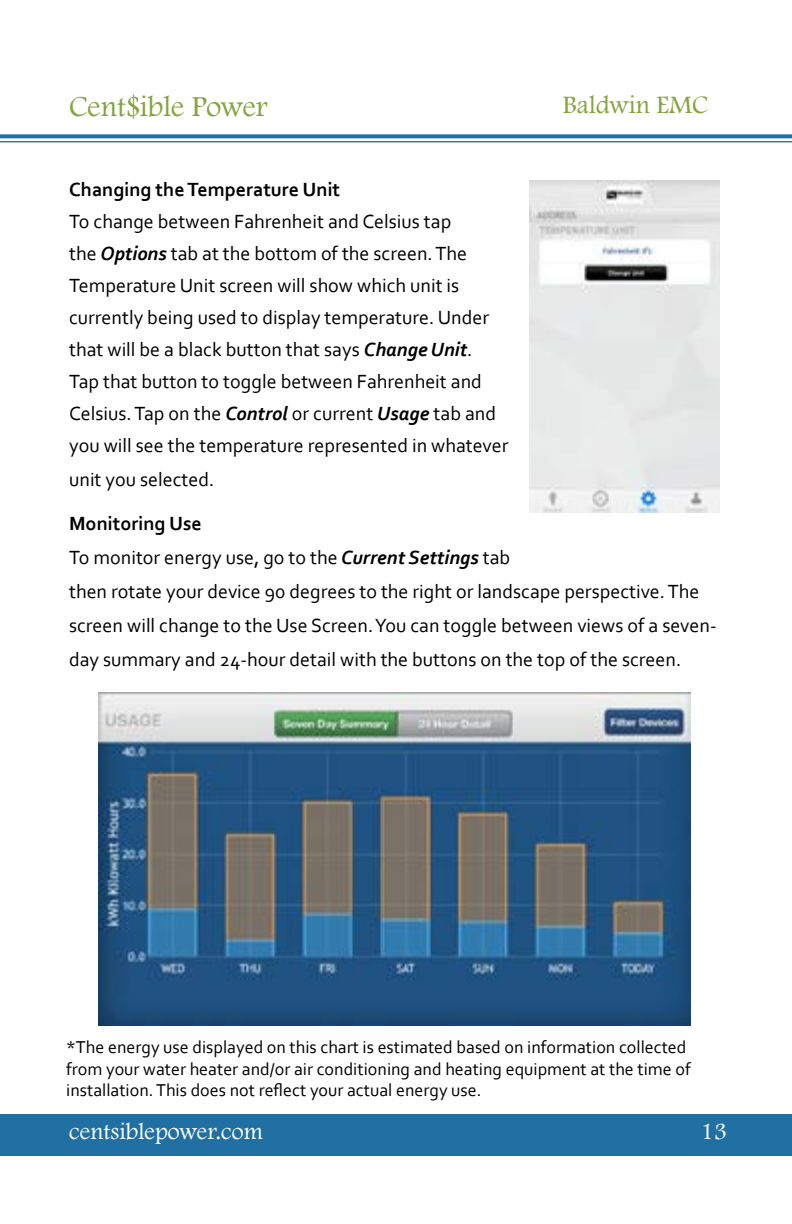
<style>
.page{position:relative;width:792px;height:1224px;background:#fff}
.page>*{position:absolute;margin:0;border:0;box-sizing:border-box;transform-origin:0 0}
.t1{font:30px "Footlight MT Light";color:#83a43e}
.t2{font:26px "Footlight MT Light";color:#83a43e}
.t3{font:24px "Footlight MT Light";color:#fff}
.t4{font:20px/32px "Corbel";color:#000}
.t5{font:700 20px "Corbel";color:#000}
.t6{font:18px/21.6px "Corbel";color:#000}
.s1{font-weight:700;font-style:italic}
.s2{font-weight:700}
</style>
<div class="page">
<div style="left:0;top:1114px;width:792px;height:42px;background:#2070a3"></div>
<svg style="left:0;top:134px;width:792px;height:4px;background:#337cab"></svg>
<hr style="left:0;top:141px;width:792px;height:1px;background:#2070a3">
<img style="left:529px;top:181px;width:191px;height:332px">
<img style="left:99px;top:693px;width:592px;height:332px">
<h1 class="t1" style="left:69px;top:88px;width:200px">Cent$ible Power</h1>
<h2 class="t2" style="left:563px;top:89px;width:147px">Baldwin EMC</h2>
<p class="t5" style="left:69px;top:177px;width:273px">Changing the Temperature Unit</p>
<p class="t4" style="left:69px;top:205px;width:441px">To change between Fahrenheit and Celsius tap<br>the <span class="s1">Options</span> tab at the bottom of the screen. The Temperature Unit screen will show which unit is currently being used to display temperature. Under that will be a black button that says <span class="s1">Change Unit</span>.<br>Tap that button to toggle between Fahrenheit and Celsius. Tap on the <span class="s1">Control</span> or current <span class="s1">Usage</span> tab and you will see the temperature represented in whatever</p>
<p class="t4" style="left:69px;top:463px;width:147px">unit you selected.</p>
<p class="t4" style="left:69px;top:506px;width:649px;line-height:34px"><span class="s2">Monitoring Use<br></span>To monitor energy use, go to the <span class="s1">Current Settings</span> tab<br>then rotate your device 90 degrees to the right or landscape perspective. The screen will change to the Use Screen. You can toggle between views of a seven&shy;day summary and 24-hour detail with the buttons on the top of the screen.</p>
<p class="t6" style="left:66px;top:1036px;width:626px">*The energy use displayed on this chart is estimated based on information collected from your water heater and/or air conditioning and heating equipment at the time of installation. This does not reflect your actual energy use.</p>
<p class="t3" style="left:69px;top:1117px;width:195px">centsiblepower.com</p>
<p class="t3" style="left:701px;top:1117px;width:28px">13</p>
</div>
